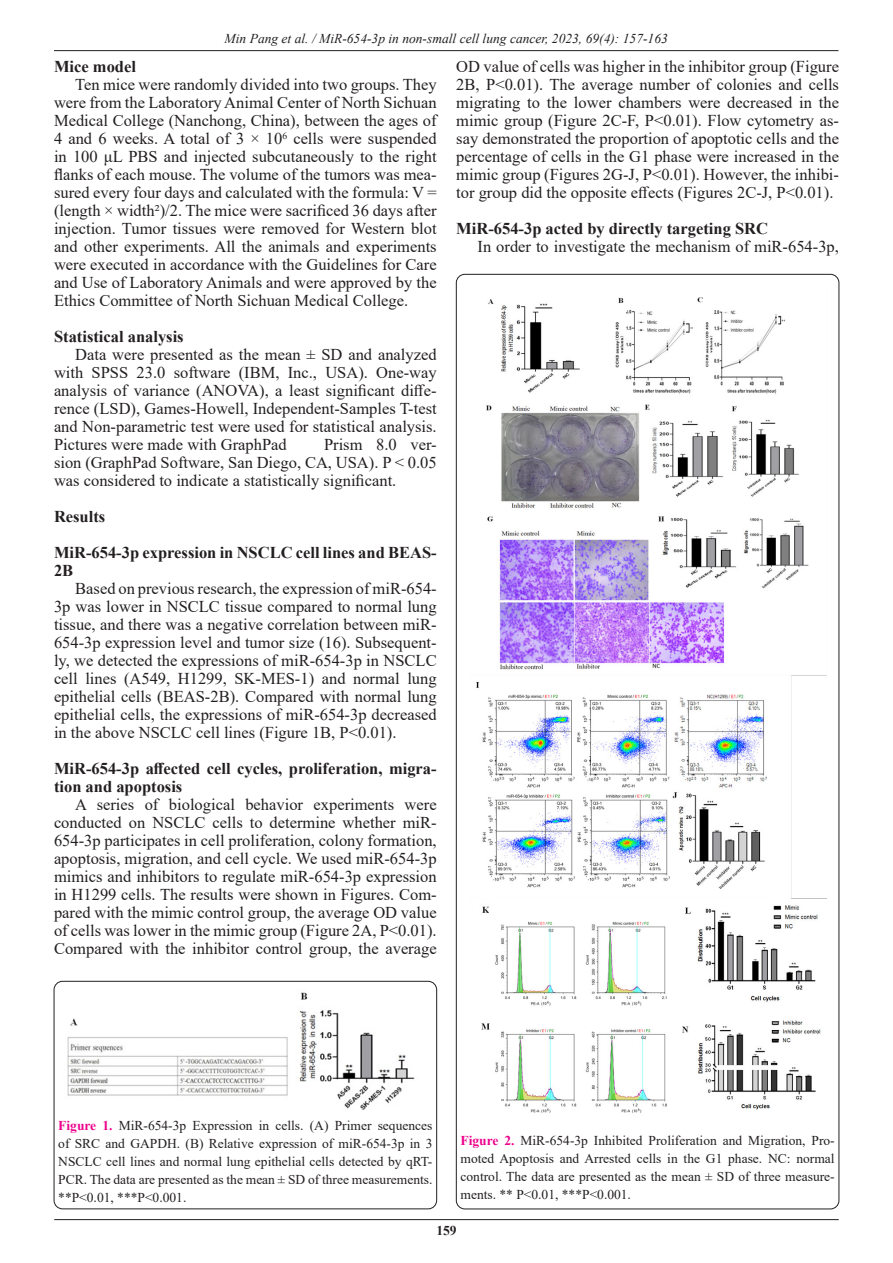
<style>
.page{position:relative;width:893px;height:1263px;background:#fff}
.page>*{position:absolute;margin:0;border:0;box-sizing:border-box;transform-origin:0 0}
.t1{font:16.5px/18px "Times New Roman";color:#231f20;text-align:justify}
.t2{font:700 16.5px/18px "Times New Roman";color:#231f20}
.t3{font:13.5px/18px "Times New Roman";color:#231f20;text-align:justify}
.t4{font:italic 13.5px "Times New Roman";color:#231f20}
.t5{font:700 13.5px "Times New Roman";color:#231f20}
.s1{font-weight:700;color:#ed028c}
</style>
<div class="page">
<hr style="left:54px;top:50px;width:784px;height:1px;background:#231f20">
<hr style="left:54px;top:1219px;width:785px;height:1px;background:#231f20">
<img style="left:476px;top:297px;width:350px;height:816px">
<div style="left:54px;top:981px;width:383px;height:228px;border:1px solid #231f20;border-radius:9px"></div>
<img style="left:67px;top:992px;width:348px;height:118px">
<p class="t4" style="left:225px;top:29px;width:445px">Min Pang et al. / MiR-654-3p in non-small cell lung cancer, 2023, 69(4): 157-163</p>
<p class="t1" style="left:456px;top:57px;width:384px">OD value of cells was higher in the inhibitor group (Figure 2B, P&lt;0.01). The average number of colonies and cells migrating to the lower chambers were decreased in the mimic group (Figure 2C-F, P&lt;0.01). Flow cytometry as&shy;say demonstrated the proportion of apoptotic cells and the percentage of cells in the G1 phase were increased in the mimic group (Figures 2G-J, P&lt;0.01). However, the inhibi&shy;tor group did the opposite effects (Figures 2C-J, P&lt;0.01).</p>
<p class="t2" style="left:456px;top:219px;width:313px">MiR-654-3p acted by directly targeting SRC</p>
<p class="t1" style="left:477px;top:237px;width:363px">In order to investigate the mechanism of miR-654-3p,</p>
<p class="t2" style="left:54px;top:57px;width:84px">Mice model</p>
<p class="t1" style="left:54px;top:75px;width:384px;text-indent:21px">Ten mice were randomly divided into two groups. They were from the Laboratory Animal Center of North Sichuan Medical College (Nanchong, China), between the ages of 4 and 6 weeks. A total of 3 × 10<sup>6</sup> cells were suspended in 100 μL PBS and injected subcutaneously to the right flanks of each mouse. The volume of the tumors was mea&shy;sured every four days and calculated with the formula: V = (length × width²)/2. The mice were sacrificed 36 days after injection. Tumor tissues were removed for Western blot and other experiments. All the animals and experiments were executed in accordance with the Guidelines for Care and Use of Laboratory Animals and were approved by the Ethics Committee of North Sichuan Medical College.</p>
<p class="t2" style="left:54px;top:327px;width:131px">Statistical analysis</p>
<p class="t1" style="left:54px;top:345px;width:384px;text-indent:21px">Data were presented as the mean ± SD and analyzed with SPSS 23.0 software (IBM, Inc., USA). One-way analysis of variance (ANOVA), a least significant diffe&shy;rence (LSD), Games-Howell, Independent-Samples T-test and Non-parametric test were used for statistical analysis.<br>Pictures were made with GraphPad</p>
<p class="t1" style="left:54px;top:435px;width:384px;text-indent:270px">Prism 8.0 ver&shy;sion (GraphPad Software, San Diego, CA, USA). P &lt; 0.05 was considered to indicate a statistically significant.</p>
<p class="t2" style="left:54px;top:507px;width:53px">Results</p>
<p class="t2" style="left:54px;top:543px;width:384px">MiR-654-3p expression in NSCLC cell lines and BEAS-<br>2B</p>
<p class="t1" style="left:54px;top:579px;width:384px;text-indent:21px">Based on previous research, the expression of miR-654- 3p was lower in NSCLC tissue compared to normal lung tissue, and there was a negative correlation between miR-654-3p expression level and tumor size (16). Subsequent&shy;ly, we detected the expressions of miR-654-3p in NSCLC cell lines (A549, H1299, SK-MES-1) and normal lung epithelial cells (BEAS-2B). Compared with normal lung epithelial cells, the expressions of miR-654-3p decreased in the above NSCLC cell lines (Figure 1B, P&lt;0.01).</p>
<p class="t2" style="left:54px;top:759px;width:384px">MiR-654-3p affected cell cycles, proliferation, migra&shy;tion and apoptosis</p>
<p class="t1" style="left:54px;top:795px;width:384px;text-indent:21px">A series of biological behavior experiments were conducted on NSCLC cells to determine whether miR-654-3p participates in cell proliferation, colony formation, apoptosis, migration, and cell cycle. We used miR-654-3p mimics and inhibitors to regulate miR-654-3p expression in H1299 cells. The results were shown in Figures. Com&shy;pared with the mimic control group, the average OD value of cells was lower in the mimic group (Figure 2A, P&lt;0.01).<br>Compared with the inhibitor control group, the average</p>
<p class="t3" style="left:58px;top:1116px;width:376px"><span class="s1">Figure 1.</span> MiR-654-3p Expression in cells. (A) Primer sequences of SRC and GAPDH. (B) Relative expression of miR-654-3p in 3<br>NSCLC cell lines and normal lung epithelial cells detected by qRT-PCR. The data are presented as the mean ± SD of three measurements. **P&lt;0.01, ***P&lt;0.001.</p>
<p class="t3" style="left:460px;top:1131px;width:376px"><span class="s1">Figure 2.</span> MiR-654-3p Inhibited Proliferation and Migration, Pro&shy;moted Apoptosis and Arrested cells in the G1 phase. NC: normal control. The data are presented as the mean ± SD of three measure&shy;ments. ** P&lt;0.01, ***P&lt;0.001.</p>
<p class="t5" style="left:436px;top:1220px;width:22px">159</p>
</div>
